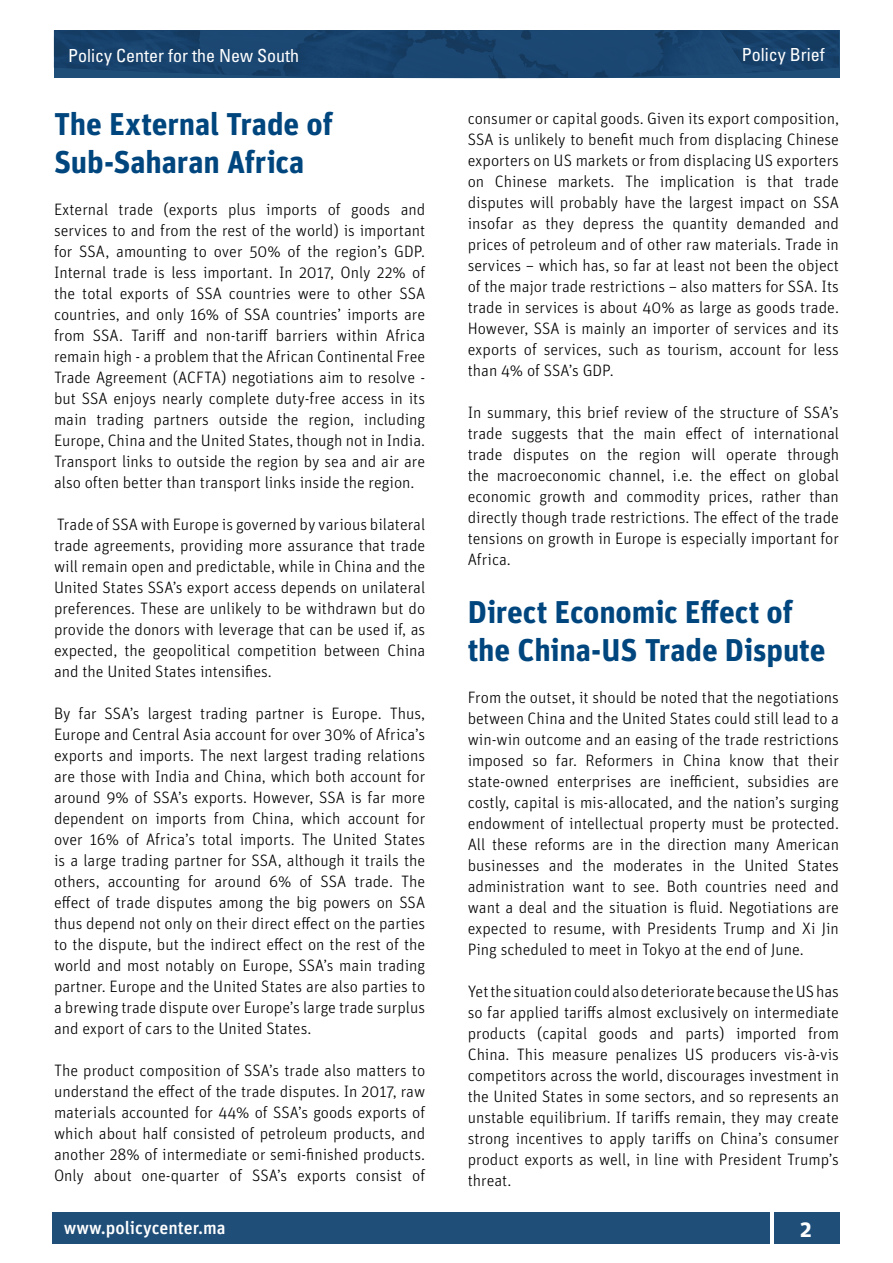
<style>
.page{position:relative;width:893px;height:1263px;background:#fff}
.page>*{position:absolute;margin:0;border:0;box-sizing:border-box;transform-origin:0 0}
.t1{font:700 31.5px/37.8px "Unit Pro";letter-spacing:-.005em;color:#00467e}
.t2{font:700 22.5px "Unit Pro";color:#fff}
.t3{font:condensed 18px "Univers LT Std";color:#fff}
.t4{font:500 18px "Unit Pro";color:#fff}
.t5{font:300 16.5px/21px "Unit Pro";color:#000;text-align:justify}
</style>
<div class="page">
<div style="left:52px;top:1212px;width:718px;height:31px;background:#1f4e79"></div>
<div style="left:774px;top:1212px;width:65px;height:31px;background:#1f4e79"></div>
<img style="left:54px;top:30px;width:785px;height:49px">
<p class="t3" style="left:68px;top:44px;width:232px">Policy Center for the New South</p>
<p class="t3" style="left:742px;top:43px;width:84px">Policy Brief</p>
<h1 class="t1" style="left:54px;top:105px;width:280px">The External Trade of<br>Sub-Saharan Africa</h1>
<p class="t5" style="left:54px;top:199px;width:373px">External trade (exports plus imports of goods and services to and from the rest of the world) is important for SSA, amounting to over 50% of the region’s GDP.<br>Internal trade is less important. In 2017, Only 22% of the total exports of SSA countries were to other SSA countries, and only 16% of SSA countries’ imports are from SSA. Tariff and non-tariff barriers within Africa remain high - a problem that the African Continental Free Trade Agreement (ACFTA) negotiations aim to resolve - but SSA enjoys nearly complete duty-free access in its main trading partners outside the region, including Europe, China and the United States, though not in India.<br>Transport links to outside the region by sea and air are also often better than transport links inside the region.</p>
<p class="t5" style="left:54px;top:514px;width:373px">Trade of SSA with Europe is governed by various bilateral trade agreements, providing more assurance that trade will remain open and predictable, while in China and the United States SSA’s export access depends on unilateral preferences. These are unlikely to be withdrawn but do provide the donors with leverage that can be used if, as expected, the geopolitical competition between China and the United States intensifies.</p>
<p class="t5" style="left:54px;top:703px;width:373px">By far SSA’s largest trading partner is Europe. Thus, Europe and Central Asia account for over 30% of Africa’s exports and imports. The next largest trading relations are those with India and China, which both account for around 9% of SSA’s exports. However, SSA is far more dependent on imports from China, which account for over 16% of Africa’s total imports. The United States is a large trading partner for SSA, although it trails the others, accounting for around 6% of SSA trade. The effect of trade disputes among the big powers on SSA thus depend not only on their direct effect on the parties to the dispute, but the indirect effect on the rest of the world and most notably on Europe, SSA’s main trading partner. Europe and the United States are also parties to a brewing trade dispute over Europe’s large trade surplus and export of cars to the United States.</p>
<p class="t5" style="left:54px;top:1060px;width:373px">The product composition of SSA’s trade also matters to understand the effect of the trade disputes. In 2017, raw materials accounted for 44% of SSA’s goods exports of which about half consisted of petroleum products, and another 28% of intermediate or semi-finished products.<br>Only about one-quarter of SSA’s exports consist of</p>
<p class="t5" style="left:468px;top:107px;width:373px">consumer or capital goods. Given its export composition, SSA is unlikely to benefit much from displacing Chinese exporters on US markets or from displacing US exporters on Chinese markets. The implication is that trade disputes will probably have the largest impact on SSA insofar as they depress the quantity demanded and prices of petroleum and of other raw materials. Trade in services – which has, so far at least not been the object of the major trade restrictions – also matters for SSA. Its trade in services is about 40% as large as goods trade.<br>However, SSA is mainly an importer of services and its exports of services, such as tourism, account for less than 4% of SSA’s GDP.</p>
<p class="t5" style="left:468px;top:401px;width:373px">In summary, this brief review of the structure of SSA’s trade suggests that the main effect of international trade disputes on the region will operate through the macroeconomic channel, i.e. the effect on global economic growth and commodity prices, rather than directly though trade restrictions. The effect of the trade tensions on growth in Europe is especially important for Africa.</p>
<h1 class="t1" style="left:468px;top:593px;width:359px">Direct Economic Effect of the China-US Trade Dispute</h1>
<p class="t5" style="left:468px;top:687px;width:373px">From the outset, it should be noted that the negotiations between China and the United States could still lead to a win-win outcome and an easing of the trade restrictions imposed so far. Reformers in China know that their state-owned enterprises are inefficient, subsidies are costly, capital is mis-allocated, and the nation’s surging endowment of intellectual property must be protected.<br>All these reforms are in the direction many American businesses and the moderates in the United States administration want to see. Both countries need and want a deal and the situation is fluid. Negotiations are expected to resume, with Presidents Trump and Xi Jin Ping scheduled to meet in Tokyo at the end of June.</p>
<p class="t5" style="left:468px;top:981px;width:373px">Yet the situation could also deteriorate because the US has so far applied tariffs almost exclusively on intermediate products (capital goods and parts) imported from China. This measure penalizes US producers vis-à-vis competitors across the world, discourages investment in the United States in some sectors, and so represents an unstable equilibrium. If tariffs remain, they may create strong incentives to apply tariffs on China’s consumer product exports as well, in line with President Trump’s threat.</p>
<p class="t4" style="left:64px;top:1216px;width:164px">www.policycenter.ma</p>
<h2 class="t2" style="left:800px;top:1214px;width:13px">2</h2>
</div>
